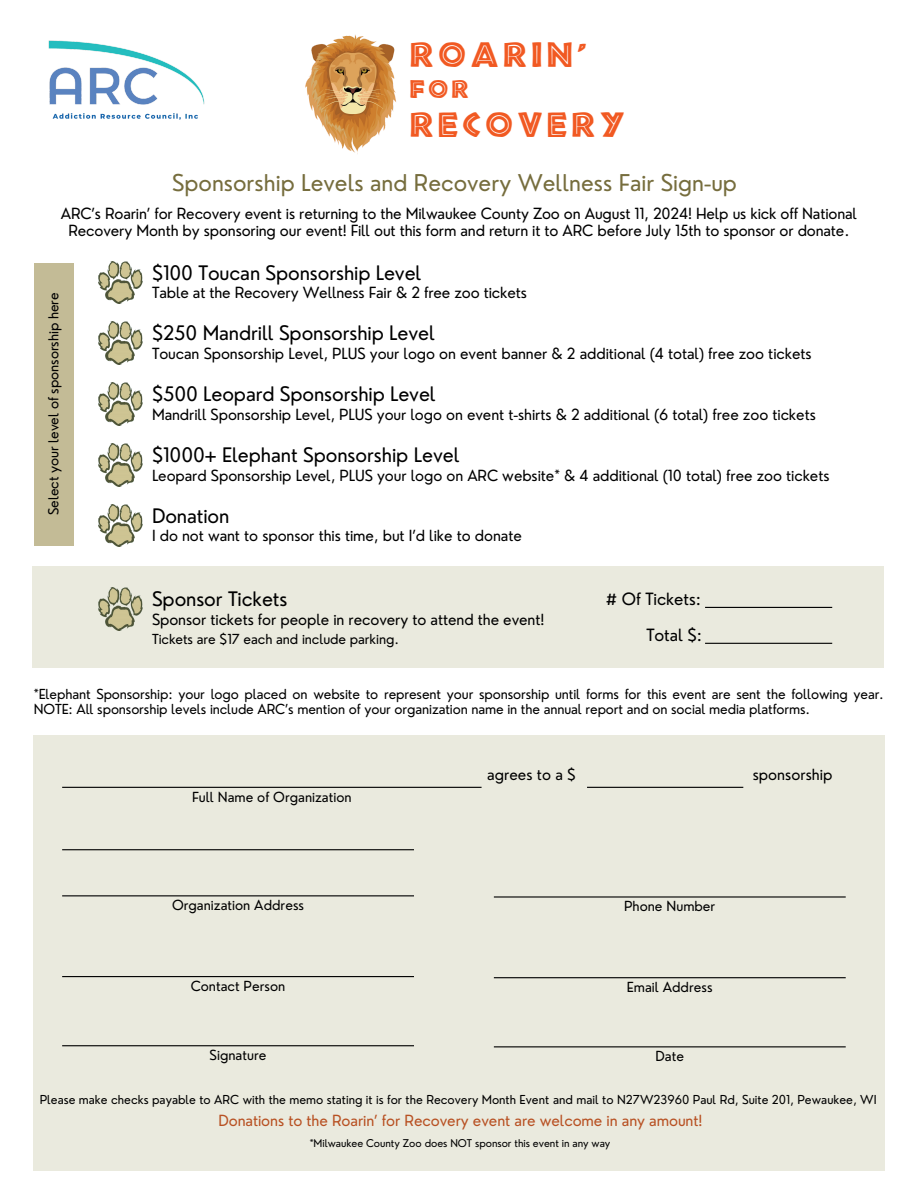
<style>
.page{position:relative;width:918px;height:1188px;background:#fff}
.page>*{position:absolute;margin:0;border:0;box-sizing:border-box;transform-origin:0 0}
.t1{font:32.4px "African";letter-spacing:.125em;color:#f15922}
.t2{font:23.4px "African";color:#f15922}
.t3{font:22.5px "Nourd";color:#766d3d}
.t4{font:19.5px "Nourd";letter-spacing:-.005em;color:#000}
.t5{font:16.5px "Nourd";letter-spacing:-.005em;color:#000}
.t6{font:15px/16.8px "Nourd";letter-spacing:-.005em;color:#000;text-align:center}
.t7{font:15px "Nourd";letter-spacing:-.005em;color:#b85123}
.t8{font:13.5px/14.5px "Nourd";letter-spacing:-.01em;color:#000}
.t9{font:12px "Nourd";color:#000}
.t10{font:10.5px "Nourd";letter-spacing:-.005em;color:#000}
</style>
<div class="page">
<img style="left:305px;top:34px;width:91px;height:120px">
<img style="left:48px;top:40px;width:157px;height:80px">
<div style="left:34px;top:263px;width:39px;height:282px;background:#c3bb96"></div>
<img style="left:99px;top:261px;width:44px;height:43px">
<img style="left:99px;top:383px;width:44px;height:42px">
<img style="left:99px;top:443px;width:44px;height:43px">
<img style="left:99px;top:504px;width:44px;height:43px">
<img style="left:99px;top:322px;width:44px;height:43px">
<div style="left:32px;top:567px;width:852px;height:101px;background:#eaeade"></div>
<img style="left:99px;top:588px;width:44px;height:43px">
<hr style="left:705px;top:607px;width:127px;height:1px;background:#000">
<hr style="left:705px;top:643px;width:127px;height:1px;background:#000">
<div style="left:33px;top:735px;width:852px;height:435px;background:#eaeade"></div>
<hr style="left:62px;top:787px;width:420px;height:1px;background:#000">
<hr style="left:587px;top:787px;width:156px;height:1px;background:#000">
<hr style="left:62px;top:895px;width:352px;height:1px;background:#000">
<hr style="left:62px;top:976px;width:352px;height:1px;background:#000">
<hr style="left:62px;top:849px;width:352px;height:1px;background:#000">
<hr style="left:62px;top:1045px;width:352px;height:1px;background:#000">
<hr style="left:494px;top:896px;width:352px;height:2px;background:#000">
<hr style="left:494px;top:977px;width:352px;height:1px;background:#000">
<hr style="left:494px;top:1046px;width:352px;height:1px;background:#000">
<h1 class="t1" style="left:410px;top:40px;width:178px">ROARIN'</h1>
<h2 class="t2" style="left:410px;top:79px;width:60px">for</h2>
<h1 class="t1" style="left:410px;top:110px;width:217px">RECOVERY</h1>
<h2 class="t3" style="left:172px;top:169px;width:566px">Sponsorship Levels and Recovery Wellness Fair Sign-up</h2>
<h3 class="t6" style="left:61px;top:205px;width:798px">ARC’s Roarin’ for Recovery event is returning to the Milwaukee County Zoo on August 11, 2024! Help us kick off National<br>Recovery Month by sponsoring our event! Fill out this form and return it to ARC before July 15th to sponsor or donate.</h3>
<p class="t8" style="left:46px;top:515px;width:225px;rotate:-90deg">Select your level of sponsorship here</p>
<h1 class="t4" style="left:152px;top:260px;width:271px">$100 Toucan Sponsorship Level</h1>
<h3 class="t6" style="left:152px;top:284px;width:376px">Table at the Recovery Wellness Fair &amp; 2 free zoo tickets</h3>
<h3 class="t4" style="left:152px;top:321px;width:284px">$250 Mandrill Sponsorship Level</h3>
<p class="t6" style="left:152px;top:345px;width:661px">Toucan Sponsorship Level, PLUS your logo on event banner &amp; 2 additional (4 total) free zoo tickets</p>
<h3 class="t4" style="left:152px;top:381px;width:285px">$500 Leopard Sponsorship Level</h3>
<p class="t6" style="left:152px;top:406px;width:665px">Mandrill Sponsorship Level, PLUS your logo on event t-shirts &amp; 2 additional (6 total) free zoo tickets</p>
<p class="t4" style="left:152px;top:442px;width:309px">$1000+ Elephant Sponsorship Level</p>
<h2 class="t6" style="left:152px;top:467px;width:679px">Leopard Sponsorship Level, PLUS your logo on ARC website* &amp; 4 additional (10 total) free zoo tickets</h2>
<p class="t4" style="left:152px;top:503px;width:79px">Donation</p>
<h2 class="t6" style="left:152px;top:527px;width:371px">I do not want to sponsor this time, but I’d like to donate</h2>
<p class="t4" style="left:152px;top:587px;width:137px">Sponsor Tickets</p>
<h2 class="t6" style="left:152px;top:611px;width:394px">Sponsor tickets for people in recovery to attend the event!</h2>
<h2 class="t8" style="left:152px;top:631px;width:248px">Tickets are $17 each and include parking.</h2>
<h3 class="t5" style="left:606px;top:589px;width:96px"># Of Tickets:</h3>
<p class="t5" style="left:646px;top:624px;width:57px">Total $:</p>
<h3 class="t8" style="left:34px;top:687px;width:852px">*Elephant Sponsorship: your logo placed on website to represent your sponsorship until forms for this event are sent the following year.<br>NOTE: All sponsorship levels include ARC’s mention of your organization name in the annual report and on social media platforms.</h3>
<h4 class="t6" style="left:487px;top:766px;width:90px">agrees to a $</h4>
<h4 class="t6" style="left:753px;top:766px;width:81px">sponsorship</h4>
<h4 class="t8" style="left:192px;top:789px;width:161px">Full Name of Organization</h4>
<h4 class="t8" style="left:172px;top:898px;width:134px">Organization Address</h4>
<h4 class="t8" style="left:624px;top:899px;width:93px">Phone Number</h4>
<h4 class="t8" style="left:191px;top:979px;width:96px">Contact Person</h4>
<h4 class="t8" style="left:627px;top:980px;width:87px">Email Address</h4>
<h4 class="t8" style="left:210px;top:1048px;width:58px">Signature</h4>
<h5 class="t8" style="left:656px;top:1049px;width:30px">Date</h5>
<h3 class="t9" style="left:40px;top:1092px;width:838px">Please make checks payable to ARC with the memo stating it is for the Recovery Month Event and mail to N27W23960 Paul Rd, Suite 201, Pewaukee, WI</h3>
<h4 class="t7" style="left:218px;top:1111px;width:486px">Donations to the Roarin’ for Recovery event are welcome in any amount!</h4>
<h3 class="t10" style="left:310px;top:1137px;width:302px">*Milwaukee County Zoo does NOT sponsor this event in any way</h3>
</div>
